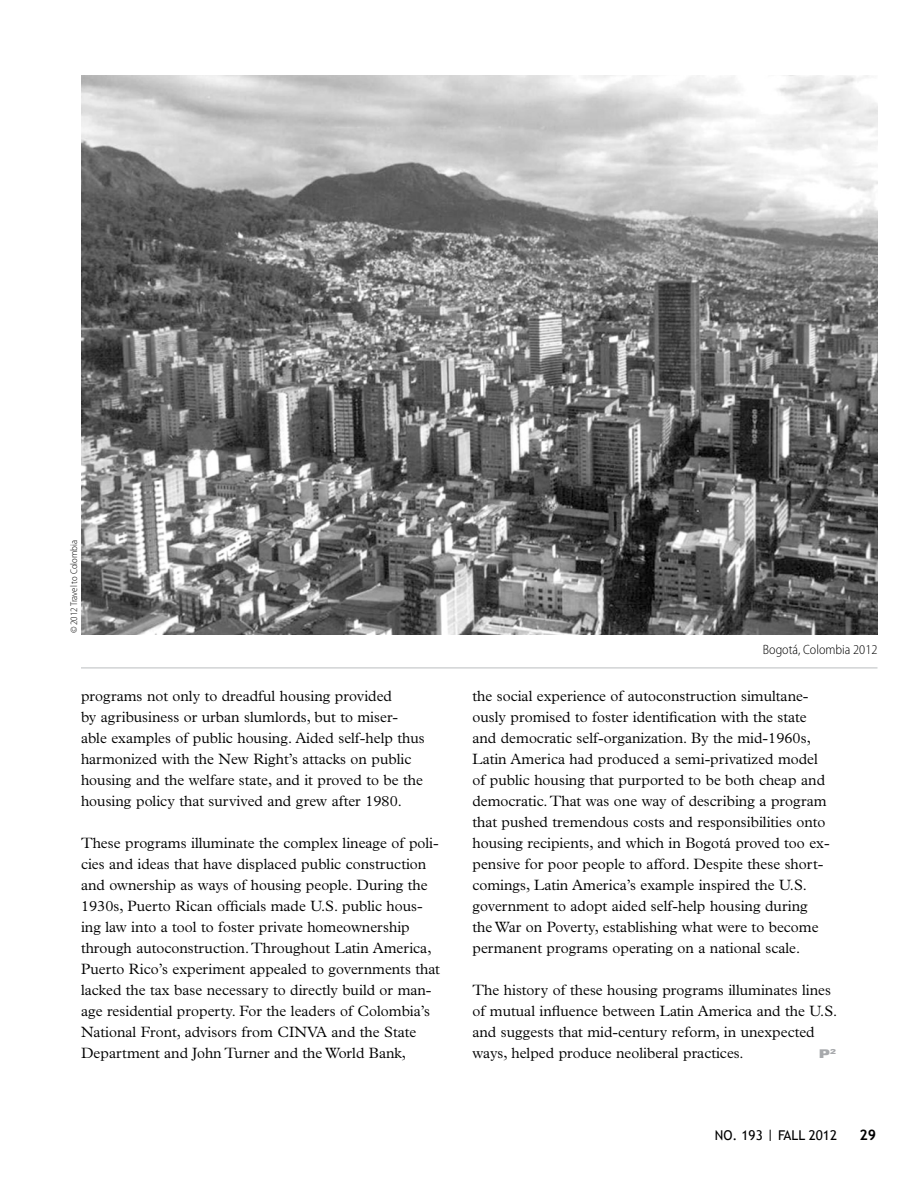
<style>
.page{position:relative;width:918px;height:1188px;background:#fff}
.page>*{position:absolute;margin:0;border:0;box-sizing:border-box;transform-origin:0 0}
.t1{font:300 15px/21px "Plantin";color:#000}
.t2{font:700 14.25px "Trebuchet MS";color:#000}
.t3{font:300 semi-condensed 13.5px "Myriad Pro";color:#000}
.t4{font:13.5px "Trebuchet MS";color:#000}
.t5{font:12px "Univers LT Std X Black Ex";color:#a7a9ac}
.t6{font:300 semi-condensed 9.75px "Myriad Pro";color:#000}
</style>
<div class="page">
<img style="left:81px;top:75px;width:797px;height:559px">
<hr style="left:81px;top:667px;width:797px;height:2px;background:#d1d3d4">
<p class="t6" style="left:69px;top:633px;width:95px;rotate:-90deg">© 2012 Travel to Colombia</p>
<p class="t1" style="left:81px;top:686px;width:345px">programs not only to dreadful housing provided<br>by agribusiness or urban slumlords, but to miser&shy;able examples of public housing. Aided self-help thus harmonized with the New Right’s attacks on public housing and the welfare state, and it proved to be the housing policy that survived and grew after 1980.</p>
<p class="t1" style="left:81px;top:833px;width:360px">These programs illuminate the complex lineage of poli&shy;cies and ideas that have displaced public construction and ownership as ways of housing people. During the 1930s, Puerto Rican officials made U.S. public hous&shy;ing law into a tool to foster private homeownership through autoconstruction. Throughout Latin America, Puerto Rico’s experiment appealed to governments that lacked the tax base necessary to directly build or man&shy;age residential property. For the leaders of Colombia’s National Front, advisors from CINVA and the State Department and John Turner and the World Bank,</p>
<p class="t3" style="left:763px;top:642px;width:116px">Bogotá, Colombia 2012</p>
<p class="t1" style="left:472px;top:686px;width:359px">the social experience of autoconstruction simultane&shy;ously promised to foster identification with the state and democratic self-organization. By the mid-1960s, Latin America had produced a semi-privatized model of public housing that purported to be both cheap and democratic. That was one way of describing a program that pushed tremendous costs and responsibilities onto housing recipients, and which in Bogotá proved too ex&shy;pensive for poor people to afford. Despite these short&shy;comings, Latin America’s example inspired the U.S. government to adopt aided self-help housing during the War on Poverty, establishing what were to become permanent programs operating on a national scale.</p>
<p class="t1" style="left:472px;top:980px;width:366px">The history of these housing programs illuminates lines of mutual influence between Latin America and the U.S. and suggests that mid-century reform, in unexpected ways, helped produce neoliberal practices.</p>
<p class="t5" style="left:819px;top:1047px;width:19px">P<sup>2</sup></p>
<p class="t4" style="left:711px;top:1127px;width:80px">No. 193 | FALL</p>
<p class="t4" style="left:809px;top:1127px;width:30px">2012</p>
<p class="t2" style="left:859px;top:1126px;width:9px">29</p>
</div>
